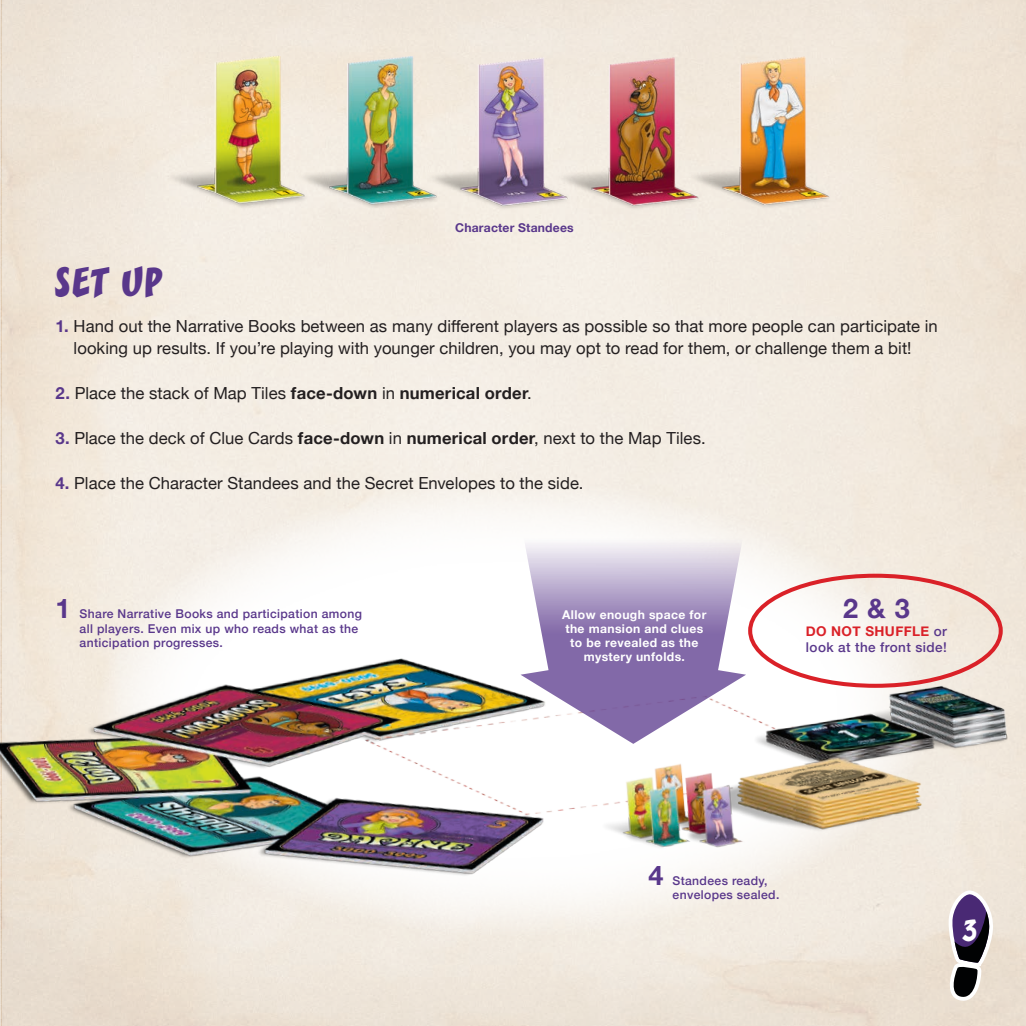
<style>
.page{position:relative;width:1026px;height:1026px;background:#fff}
.page>*{position:absolute;margin:0;border:0;box-sizing:border-box;transform-origin:0 0}
.t1{font:36px "CC Zoinks";color:#59378b}
.t2{font:700 27px "Helvetica Neue";color:#59378b}
.t3{font:27px "CC Zoinks";color:#fff}
.t4{font:16.65px/22.5px "Helvetica Neue";letter-spacing:.005em;color:#231f20;text-align:center}
.t5{font:500 13.5px/15.3px "Helvetica Neue";letter-spacing:.03em;color:#59378b}
.t6{font:500 12.15px/14.5px "Helvetica Neue";letter-spacing:.03em;color:#59378b}
.t7{font:700 12.15px/14px "Helvetica Neue";letter-spacing:.03em;color:#fff;text-align:center}
.t8{font:700 12.15px "Helvetica Neue";letter-spacing:.015em;color:#59378b}
.s1{font-weight:700;color:#59378b}
.s2{font-weight:700}
.s3{font-weight:700;font-size:27px}
.s4{font-weight:700;color:#da2128}
</style>
<div class="page">
<img style="left:0;top:0;width:1026px;height:1026px">
<img style="left:162px;top:43px;width:705px;height:227px">
<svg style="left:97px;top:481px;width:835px;height:456px;fill:#fbf8f5"></svg>
<svg style="left:944px;top:976px;width:52px;height:29px;background:#afa9a0"></svg>
<img style="left:0;top:609px;width:1026px;height:367px">
<svg style="left:521px;top:530px;width:225px;height:214px"></svg>
<svg style="left:0;top:1019px;width:2px;height:7px"></svg>
<p class="t8" style="left:455px;top:218px;width:120px">Character Standees</p>
<h1 class="t1" style="left:56px;top:263px;width:106px">SET UP</h1>
<p class="t4" style="left:56px;top:316px;width:884px"><span class="s1">1.</span> Hand out the Narrative Books between as many different players as possible so that more people can participate in looking up results. If you’re playing with younger children, you may opt to read for them, or challenge them a bit!</p>
<p class="t4" style="left:56px;top:383px;width:478px"><span class="s1">2.</span> Place the stack of Map Tiles <span class="s2">face-down</span> in <span class="s2">numerical order</span>.</p>
<p class="t4" style="left:56px;top:428px;width:652px"><span class="s1">3.</span> Place the deck of Clue Cards <span class="s2">face-down</span> in <span class="s2">numerical order</span>, next to the Map Tiles.</p>
<p class="t4" style="left:55px;top:473px;width:530px"><span class="s1">4.</span> Place the Character Standees and the Secret Envelopes to the side.</p>
<p class="t6" style="left:80px;top:606px;width:284px;text-indent:-24px"><span class="s3">1</span> Share Narrative Books and participation among all players. Even mix up who reads what as the anticipation progresses.</p>
<h2 class="t2" style="left:843px;top:587px;width:68px">2 &amp; 3</h2>
<p class="t7" style="left:562px;top:608px;width:146px">Allow enough space for the mansion and clues to be revealed as the mystery unfolds.</p>
<p class="t5" style="left:806px;top:623px;width:143px"><span class="s4">DO NOT SHUFFLE</span> or look at the front side!</p>
<p class="t6" style="left:673px;top:873px;width:108px;line-height:13.5px;text-indent:-24px"><span class="s3">4</span> Standees ready, envelopes sealed.</p>
<h2 class="t3" style="left:963px;top:916px;width:15px">3</h2>
</div>
